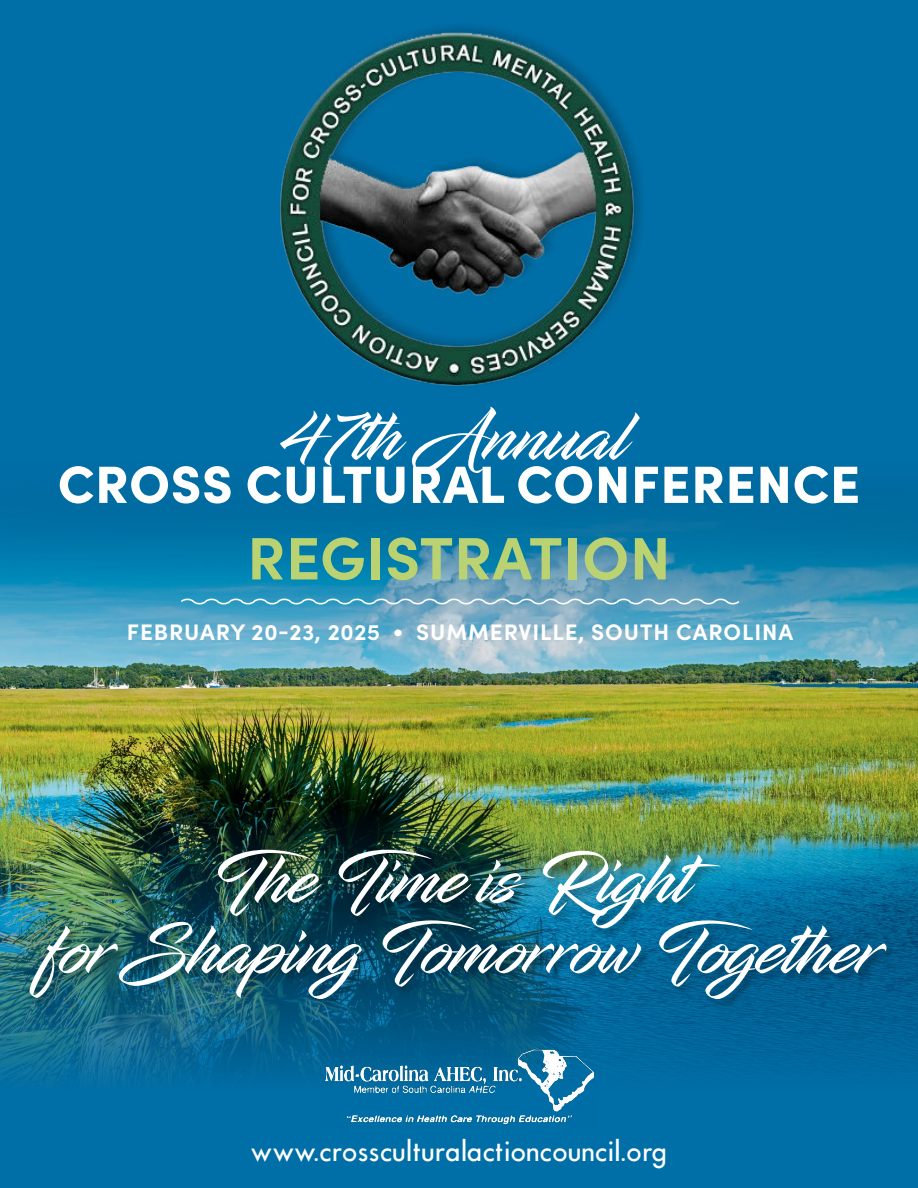
<style>
.page{position:relative;width:918px;height:1188px;background:#fff}
.page>*{position:absolute;margin:0;border:0;box-sizing:border-box;transform-origin:0 0}
.t1{font:70.65px/70.7px "Infinite Stroke";color:#fff;text-align:center}
.t2{font:70.05px "Infinite Stroke";color:#fff}
.t3{font:700 60px "Sofia Pro";letter-spacing:.01em;color:#bbd272}
.t4{font:900 52.5px "Sofia Pro";letter-spacing:.01em;color:#fff}
.t5{font:26.25px "Futura ICG";color:#fff}
.t6{font:700 22.5px "Sofia Pro";letter-spacing:.04em;color:#fff}
</style>
<div class="page">
<img style="left:0;top:652px;width:918px;height:153px">
<img style="left:0;top:805px;width:918px;height:287px">
<div style="left:0;top:1092px;width:918px;height:96px;background:#006fa7"></div>
<div style="left:0;top:0;width:918px;height:462px;background:#006fa7"></div>
<svg style="left:0;top:462px;width:918px;height:190px;background:#2686b1"></svg>
<img style="left:280px;top:27px;width:362px;height:359px">
<img style="left:321px;top:1048px;width:276px;height:77px">
<div style="left:29px;top:850px;width:869px;height:160px;background:#000;opacity:.31"></div>
<svg style="left:179px;top:596px;width:562px;height:11px;background:#70aec9"></svg>
<h2 class="t2" style="left:286px;top:394px;width:347px">47th Annual</h2>
<h3 class="t4" style="left:58px;top:443px;width:804px">CROSS CULTURAL CONFERENCE</h3>
<h3 class="t3" style="left:247px;top:512px;width:425px">REGISTRATION</h3>
<p class="t6" style="left:127px;top:614px;width:668px">FEBRUARY 20-23, 2025 • SUMMERVILLE, SOUTH CAROLINA</p>
<h1 class="t1" style="left:47px;top:851px;width:839px">The Time is Right<br>for Shaping Tomorrow Together</h1>
<p class="t5" style="left:251px;top:1134px;width:418px">www.crossculturalactioncouncil.org</p>
</div>
